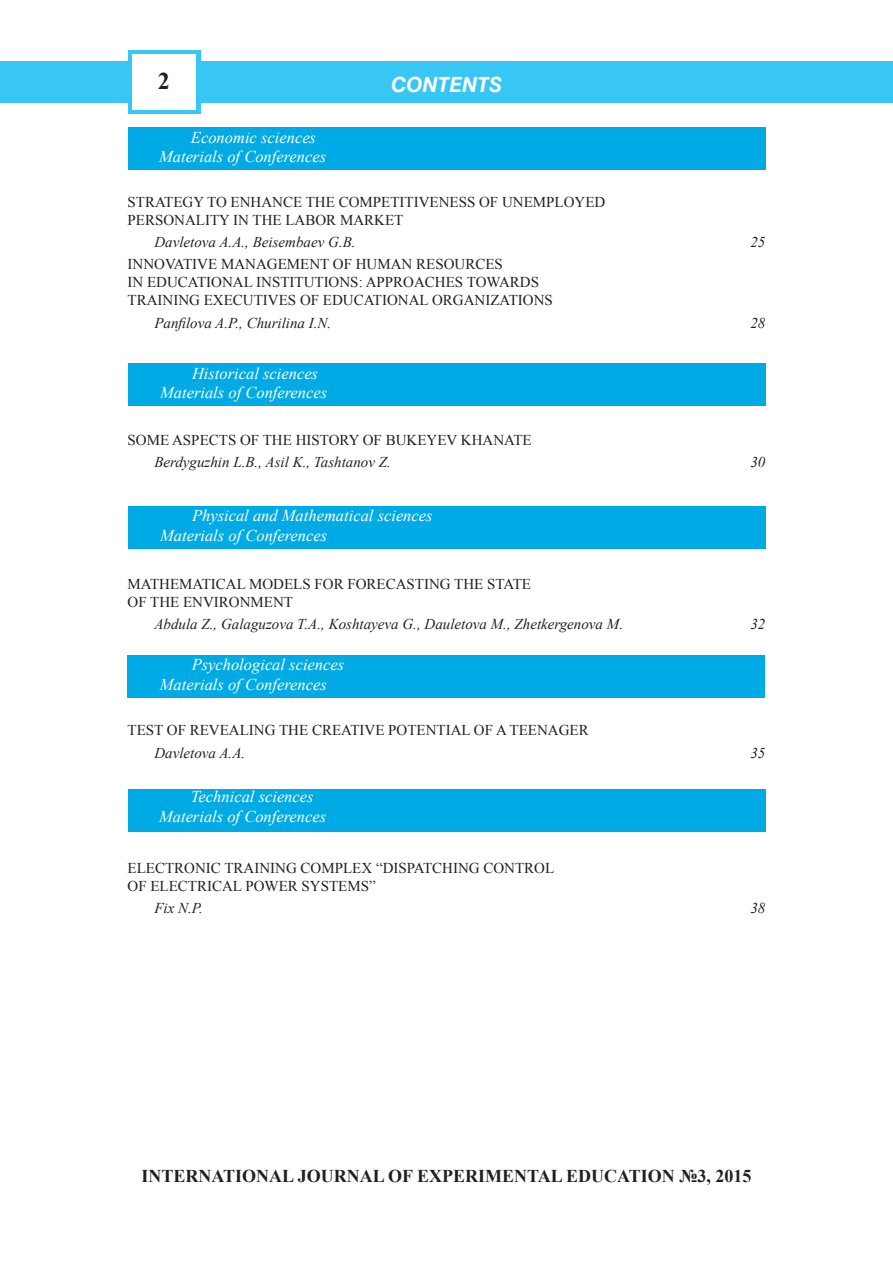
<style>
.page{position:relative;width:893px;height:1263px;background:#fff}
.page>*{position:absolute;margin:0;border:0;box-sizing:border-box;transform-origin:0 0}
.t1{font:700 24px "Times New Roman";color:#231f20}
.t2{font:italic 700 21px "Helvetica C";color:#fff}
.t3{font:700 18px "Times New Roman";color:#231f20}
.t4{font:italic 16.5px/19.8px "Times New Roman";color:#fff}
.t5{font:15px/18px "Times New Roman";color:#231f20}
.t6{font:italic 15px "Times New Roman";color:#231f20}
</style>
<div class="page">
<div style="left:0;top:62px;width:893px;height:41px;background:#38c6f4"></div>
<div style="left:128px;top:50px;width:72px;height:64px;background:#38c6f4"></div>
<div style="left:132px;top:55px;width:64px;height:55px;background:#fff"></div>
<div style="left:128px;top:789px;width:638px;height:42px;background:#00abe5"></div>
<div style="left:128px;top:364px;width:638px;height:42px;background:#00abe5"></div>
<div style="left:128px;top:128px;width:638px;height:42px;background:#00abe5"></div>
<div style="left:128px;top:655px;width:637px;height:42px;background:#00abe5"></div>
<div style="left:128px;top:506px;width:638px;height:43px;background:#00abe5"></div>
<h1 class="t1" style="left:158px;top:64px;width:13px">2</h1>
<p class="t4" style="left:159px;top:127px;width:169px;text-indent:32px">Economic sciences<br>Materials of Conferences</p>
<h2 class="t2" style="left:391px;top:73px;width:112px">CONTENTS</h2>
<p class="t5" style="left:128px;top:192px;width:479px">STRATEGY TO ENHANCE THE COMPETITIVENESS OF UNEMPLOYED<br>PERSONALITY IN THE LABOR MARKET</p>
<p class="t6" style="left:154px;top:232px;width:203px">Davletova A.A., Beisembaev G.B.</p>
<p class="t6" style="left:750px;top:232px;width:16px">25</p>
<p class="t5" style="left:128px;top:255px;width:16px">INNOVATIVE</p>
<p class="t5" style="left:221px;top:255px;width:12px">MANAGEMENT</p>
<p class="t5" style="left:333px;top:255px;width:36px">OF HUMAN</p>
<p class="t5" style="left:416px;top:255px;width:11px">RESOURCES</p>
<p class="t5" style="left:128px;top:273px;width:31px">IN EDUCATIONAL</p>
<p class="t5" style="left:256px;top:273px;width:10px">INSTITUTIONS</p>
<p class="t5" style="left:359px;top:273px;width:18px">: APPROACHES</p>
<p class="t5" style="left:467px;top:273px;width:43px">TO WARDS</p>
<p class="t5" style="left:128px;top:291px;width:10px">TRAINING</p>
<p class="t5" style="left:204px;top:291px;width:30px">EXECUTIVES</p>
<p class="t5" style="left:300px;top:291px;width:34px">OF EDUCATIONAL</p>
<p class="t5" style="left:432px;top:291px;width:11px">ORGANI</p>
<p class="t5" style="left:490px;top:291px;width:19px">ZATIONS</p>
<p class="t6" style="left:154px;top:312px;width:178px">Panfilova A.P., Churilina I.N.</p>
<p class="t6" style="left:750px;top:312px;width:16px">28</p>
<p class="t4" style="left:160px;top:363px;width:169px;text-indent:32px">Historical sciences<br>Materials of Conferences</p>
<p class="t5" style="left:128px;top:431px;width:280px">SOME ASPECTS OF THE HISTORY OF BUKEYEV</p>
<p class="t5" style="left:461px;top:431px;width:22px">KHANATE</p>
<p class="t6" style="left:154px;top:452px;width:238px">Berdyguzhin L.B., Asil K., Tashtanov Z.</p>
<p class="t6" style="left:750px;top:452px;width:16px">30</p>
<p class="t4" style="left:160px;top:505px;width:274px;text-indent:32px">Physical and Mathematical sciences<br>Materials of Conferences</p>
<p class="t5" style="left:128px;top:574px;width:24px">MATHEMATICAL</p>
<p class="t5" style="left:249px;top:574px;width:12px">MODELS</p>
<p class="t5" style="left:314px;top:574px;width:11px">FOR</p>
<p class="t5" style="left:347px;top:574px;width:11px">FORECASTING</p>
<p class="t5" style="left:454px;top:574px;width:11px">THE</p>
<p class="t5" style="left:487px;top:574px;width:10px">STATE</p>
<p class="t5" style="left:128px;top:592px;width:34px">OF THE</p>
<p class="t5" style="left:183px;top:592px;width:11px">ENVIRONMENT</p>
<p class="t6" style="left:154px;top:613px;width:470px">Abdula Z., Galaguzova T.A., Koshtayeva G., Dauletova M., Zhetkergenova M.</p>
<p class="t6" style="left:750px;top:613px;width:16px">32</p>
<p class="t4" style="left:160px;top:654px;width:186px;text-indent:32px">Рsychological sciences<br>Materials of Conferences</p>
<p class="t5" style="left:128px;top:721px;width:19px">TEST</p>
<p class="t5" style="left:167px;top:721px;width:34px">OF REVEALING</p>
<p class="t5" style="left:279px;top:721px;width:11px">THE</p>
<p class="t5" style="left:312px;top:721px;width:10px">CREATIVE</p>
<p class="t5" style="left:388px;top:721px;width:11px">POTENTIAL</p>
<p class="t5" style="left:474px;top:721px;width:47px">OF ATEENAGER</p>
<p class="t6" style="left:154px;top:742px;width:92px">Davletova A.A.</p>
<p class="t6" style="left:750px;top:742px;width:16px">35</p>
<p class="t4" style="left:159px;top:786px;width:169px;text-indent:32px">Technical sciences<br>Materials of Conferences</p>
<p class="t5" style="left:128px;top:858px;width:276px">ELECTRONIC TRAINING COMPLEX “DISPATCHING</p>
<p class="t5" style="left:483px;top:858px;width:11px">CONTROL</p>
<p class="t5" style="left:128px;top:876px;width:250px">OF ELЕCTRICAL POWER SYSTEMS”</p>
<p class="t6" style="left:154px;top:897px;width:50px">Fix N.P.</p>
<p class="t6" style="left:750px;top:897px;width:16px">38</p>
<p class="t3" style="left:141px;top:1163px;width:611px">INTERNATIONAL JOURNAL OF EXPERIMENTAL EDUCATION №3, 2015</p>
</div>
